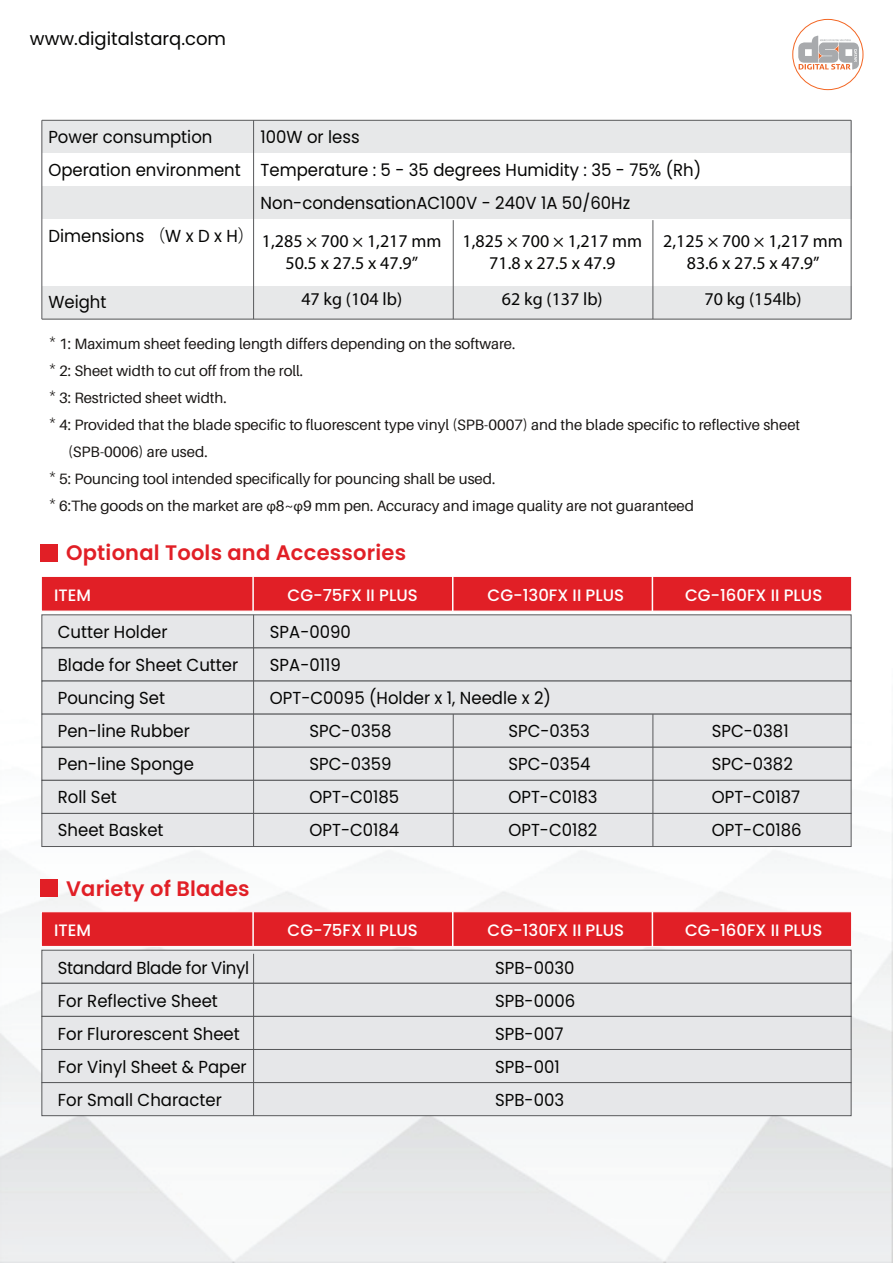
<style>
.page{position:relative;width:893px;height:1263px;background:#fff}
.page>*{position:absolute;margin:0;border:0;box-sizing:border-box;transform-origin:0 0}
.t1{font:600 21px "Poppins";letter-spacing:.01em;color:#e11f26}
.t2{font:18px/21.6px "Myriad Pro";color:#050504;text-align:center}
.t3{font:18px "Poppins";color:#050504}
.t4{font:17.4px "Poppins";color:#050504;scale:.95 1}
.t5{font:17.4px "Poppins";letter-spacing:-.02em;color:#050504;scale:.95 1}
.t6{font:500 16.5px "Poppins";color:#fff}
.t7{font:15px "Aileron";color:#191614}
.s1{font-family:"Koz Go Pr 6 N"}
.s2{font-family:"Myriad Pro"}
</style>
<div class="page">
<img style="left:0;top:668px;width:893px;height:595px">
<svg style="left:798px;top:35px;width:61px;height:35px"></svg>
<div style="left:792px;top:19px;width:71px;height:71px;border:1px solid #f36623;border-radius:50%"></div>
<div style="left:42px;top:121px;width:809px;height:33px;background:#e7e8e9"></div>
<div style="left:42px;top:187px;width:809px;height:33px;background:#e7e8e9"></div>
<div style="left:42px;top:286px;width:809px;height:33px;background:#e7e8e9"></div>
<hr style="left:42px;top:319px;width:809px;height:1px;background:#58595b">
<hr style="left:42px;top:120px;width:809px;height:1px;background:#58595b">
<hr style="left:652px;top:220px;width:1px;height:99px;background:#58595b">
<hr style="left:453px;top:220px;width:1px;height:99px;background:#58595b">
<hr style="left:253px;top:120px;width:1px;height:199px;background:#58595b">
<hr style="left:41px;top:120px;width:1px;height:199px;background:#58595b">
<hr style="left:851px;top:120px;width:1px;height:199px;background:#58595b">
<div style="left:40px;top:544px;width:17px;height:17px;background:#e11f26"></div>
<div style="left:41px;top:576px;width:811px;height:35px;background:#e11f26;border:1px solid #fff"></div>
<hr style="left:252px;top:576px;width:2px;height:35px;background:#fff">
<hr style="left:452px;top:576px;width:1px;height:35px;background:#fff">
<hr style="left:652px;top:576px;width:1px;height:35px;background:#fff">
<div style="left:41px;top:614px;width:810px;height:34px;background:#e6e7e9;border:1px solid #58595b"></div>
<div style="left:41px;top:647px;width:810px;height:34px;background:#e6e7e9;border:1px solid #58595b"></div>
<div style="left:41px;top:681px;width:810px;height:33px;background:#e6e7e9;border:1px solid #58595b"></div>
<div style="left:41px;top:714px;width:810px;height:34px;background:#e6e7e9;border:1px solid #58595b"></div>
<div style="left:41px;top:747px;width:810px;height:34px;background:#e6e7e9;border:1px solid #58595b"></div>
<div style="left:41px;top:780px;width:810px;height:34px;background:#e6e7e9;border:1px solid #58595b"></div>
<div style="left:41px;top:813px;width:810px;height:34px;background:#e6e7e9;border:1px solid #58595b"></div>
<hr style="left:253px;top:615px;width:1px;height:231px;background:#58595b">
<hr style="left:453px;top:714px;width:1px;height:132px;background:#58595b">
<hr style="left:652px;top:714px;width:1px;height:132px;background:#58595b">
<div style="left:40px;top:879px;width:17px;height:18px;background:#e11f26"></div>
<div style="left:41px;top:911px;width:811px;height:36px;background:#e11f26;border:1px solid #fff"></div>
<hr style="left:252px;top:912px;width:2px;height:34px;background:#fff">
<hr style="left:452px;top:912px;width:1px;height:34px;background:#fff">
<hr style="left:652px;top:912px;width:1px;height:34px;background:#fff">
<div style="left:41px;top:950px;width:810px;height:34px;background:#e6e7e9;border:1px solid #58595b"></div>
<div style="left:41px;top:983px;width:810px;height:34px;background:#e6e7e9;border:1px solid #58595b"></div>
<div style="left:41px;top:1016px;width:810px;height:34px;background:#e6e7e9;border:1px solid #58595b"></div>
<div style="left:41px;top:1049px;width:810px;height:34px;background:#e6e7e9;border:1px solid #58595b"></div>
<div style="left:41px;top:1082px;width:810px;height:34px;background:#e6e7e9;border:1px solid #58595b"></div>
<hr style="left:253px;top:954px;width:1px;height:162px;background:#58595b">
<p class="t3" style="left:30px;top:28px;width:198px">www.digitalstarq.com</p>
<p class="t4" style="left:48px;top:127px;width:174px">Power consumption</p>
<p class="t4" style="left:261px;top:127px;width:106px">100W or less</p>
<p class="t4" style="left:48px;top:160px;width:689px">Operation environment Temperature : 5 - 35 degrees Humidity : 35 - 75% (Rh)</p>
<p class="t4" style="left:260px;top:193px;width:391px">Non-condensationAC100V - 240V 1A 50/60Hz</p>
<p class="t4" style="left:48px;top:226px;width:218px">Dimensions <span class="s1">（</span>W x D x H<span class="s1">）</span></p>
<p class="t2" style="left:262px;top:230px;width:181px">1,285 × 700 × 1,217 mm<br>50.5 x 27.5 x 47.9”</p>
<p class="t2" style="left:301px;top:288px;width:102px">47 kg (104 lb)</p>
<p class="t2" style="left:502px;top:288px;width:102px">62 kg (137 lb)</p>
<p class="t2" style="left:705px;top:288px;width:98px">70 kg (154lb)</p>
<p class="t2" style="left:463px;top:230px;width:181px">1,825 × 700 × 1,217 mm<br>71.8 x 27.5 x 47.9</p>
<p class="t2" style="left:663px;top:230px;width:181px">2,125 × 700 × 1,217 mm<br>83.6 x 27.5 x 47.9”</p>
<p class="t4" style="left:48px;top:292px;width:63px">Weight</p>
<p class="t7" style="left:49px;top:336px;width:468px"><sup>*</sup> 1: Maximum sheet feeding length differs depending on the software.</p>
<p class="t7" style="left:49px;top:363px;width:256px"><sup>*</sup> 2: Sheet width to cut off from the roll.</p>
<p class="t7" style="left:49px;top:390px;width:180px"><sup>*</sup> 3: Restricted sheet width.</p>
<p class="t7" style="left:49px;top:417px;width:753px"><sup>*</sup> 4: Provided that the blade specific to fluorescent type vinyl (SPB-0007) and the blade specific to reflective sheet</p>
<p class="t7" style="left:68px;top:444px;width:141px">(SPB-0006) are used.</p>
<p class="t7" style="left:49px;top:471px;width:448px"><sup>*</sup> 5: Pouncing tool intended specifically for pouncing shall be used.</p>
<p class="t7" style="left:49px;top:498px;width:647px"><sup>*</sup> 6:The goods on the market are <span class="s2">φ</span>8~<span class="s2">φ</span>9 mm pen. Accuracy and image quality are not guaranteed</p>
<p class="t1" style="left:66px;top:541px;width:341px">Optional Tools and Accessories</p>
<p class="t6" style="left:54px;top:585px;width:38px">ITEM</p>
<p class="t6" style="left:288px;top:585px;width:132px">CG-75FX II PLUS</p>
<p class="t6" style="left:488px;top:585px;width:138px">CG-130FX II PLUS</p>
<p class="t6" style="left:685px;top:585px;width:139px">CG-160FX II PLUS</p>
<p class="t4" style="left:58px;top:622px;width:117px">Cutter Holder</p>
<p class="t4" style="left:270px;top:622px;width:87px">SPA-0090</p>
<p class="t4" style="left:58px;top:655px;width:191px">Blade for Sheet Cutter</p>
<p class="t4" style="left:270px;top:655px;width:76px">SPA-0119</p>
<p class="t4" style="left:58px;top:688px;width:114px">Pouncing Set</p>
<p class="t4" style="left:270px;top:688px;width:297px">OPT-C0095 (Holder x 1, Needle x 2)</p>
<p class="t4" style="left:58px;top:721px;width:140px">Pen-line Rubber</p>
<p class="t4" style="left:310px;top:721px;width:88px">SPC-0358</p>
<p class="t4" style="left:508px;top:721px;width:87px">SPC-0353</p>
<p class="t4" style="left:712px;top:721px;width:82px">SPC-0381</p>
<p class="t4" style="left:58px;top:754px;width:145px">Pen-line Sponge</p>
<p class="t4" style="left:310px;top:754px;width:88px">SPC-0359</p>
<p class="t4" style="left:508px;top:754px;width:88px">SPC-0354</p>
<p class="t4" style="left:712px;top:754px;width:87px">SPC-0382</p>
<p class="t4" style="left:58px;top:787px;width:64px">Roll Set</p>
<p class="t4" style="left:310px;top:787px;width:96px">OPT-C0185</p>
<p class="t4" style="left:508px;top:787px;width:95px">OPT-C0183</p>
<p class="t4" style="left:712px;top:787px;width:94px">OPT-C0187</p>
<p class="t4" style="left:58px;top:820px;width:113px">Sheet Basket</p>
<p class="t4" style="left:310px;top:820px;width:96px">OPT-C0184</p>
<p class="t4" style="left:508px;top:820px;width:95px">OPT-C0182</p>
<p class="t4" style="left:712px;top:820px;width:96px">OPT-C0186</p>
<p class="t1" style="left:66px;top:876px;width:185px">Variety of Blades</p>
<p class="t6" style="left:54px;top:920px;width:38px">ITEM</p>
<p class="t6" style="left:288px;top:920px;width:132px">CG-75FX II PLUS</p>
<p class="t6" style="left:488px;top:920px;width:138px">CG-130FX II PLUS</p>
<p class="t6" style="left:685px;top:920px;width:139px">CG-160FX II PLUS</p>
<p class="t5" style="left:58px;top:957px;width:203px">Standard Blade for Vinyl</p>
<p class="t4" style="left:495px;top:957px;width:85px">SPB-0030</p>
<p class="t4" style="left:58px;top:990px;width:170px">For Reflective Sheet</p>
<p class="t4" style="left:495px;top:990px;width:86px">SPB-0006</p>
<p class="t4" style="left:58px;top:1023px;width:193px">For Flurorescent Sheet</p>
<p class="t4" style="left:495px;top:1023px;width:73px">SPB-007</p>
<p class="t4" style="left:58px;top:1056px;width:200px">For Vinyl Sheet &amp; Paper</p>
<p class="t4" style="left:495px;top:1056px;width:69px">SPB-001</p>
<p class="t4" style="left:58px;top:1089px;width:174px">For Small Character</p>
<p class="t4" style="left:495px;top:1089px;width:74px">SPB-003</p>
</div>
